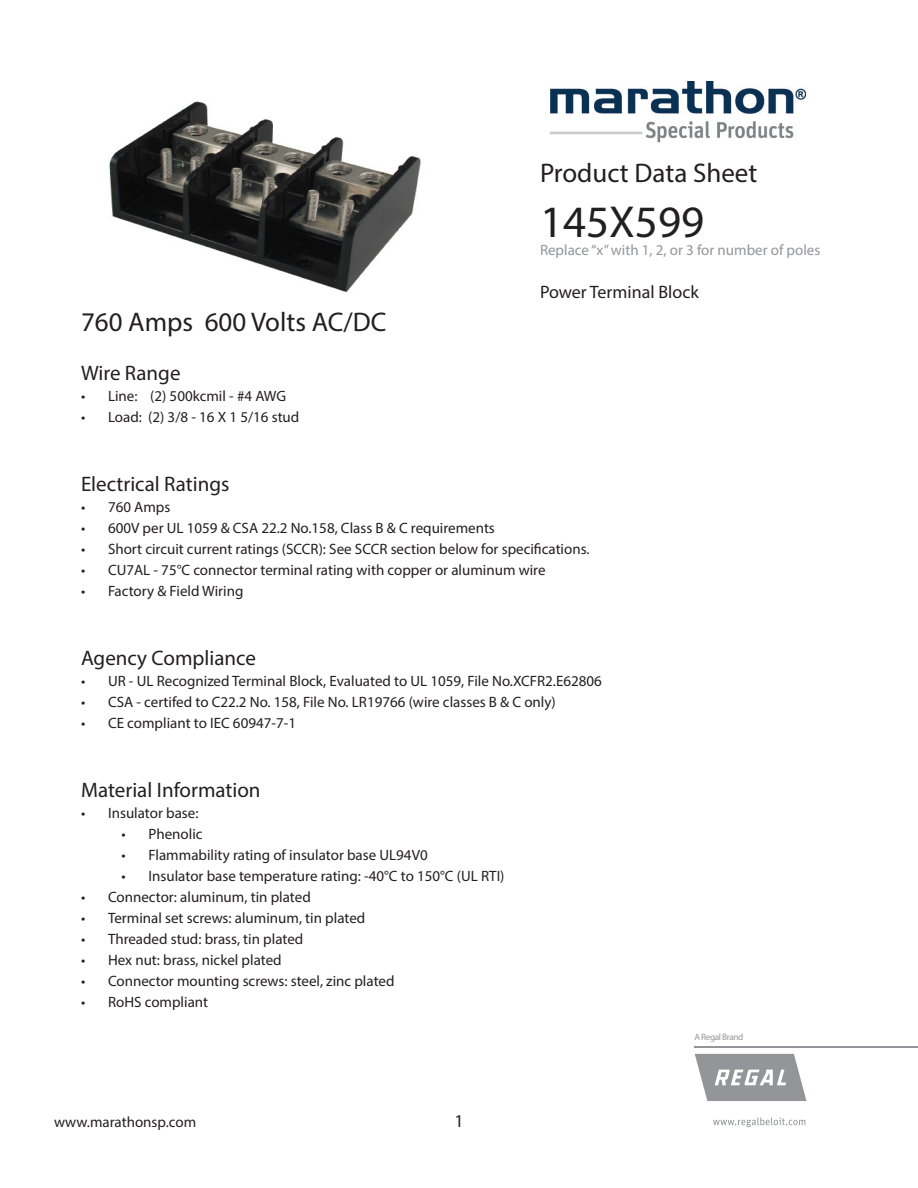
<style>
.page{position:relative;width:918px;height:1188px;background:#fff}
.page>*{position:absolute;margin:0;border:0;box-sizing:border-box;transform-origin:0 0}
.t1{font:45px "Myriad Pro";color:#231f20}
.t2{font:27px "Myriad Pro";color:#231f20}
.t3{font:21px "Myriad Pro";color:#231f20}
.t4{font:18px "Myriad Pro";color:#231f20}
.t5{font:15px "Myriad Pro";color:#231f20}
.t6{font:15px "Myriad Pro";color:#949599}
.t7{font:9.15px "Myriad Pro";letter-spacing:-.04em;color:#939598}
</style>
<div class="page">
<img style="left:550px;top:81px;width:256px;height:62px">
<hr style="left:695px;top:1046px;width:223px;height:1px;background:#939598">
<svg style="left:695px;top:1054px;width:111px;height:47px"></svg>
<svg style="left:713px;top:1118px;width:92px;height:9px"></svg>
<img style="left:109px;top:101px;width:312px;height:191px">
<h2 class="t2" style="left:540px;top:157px;width:219px">Product Data Sheet</h2>
<p class="t2" style="left:81px;top:305px;width:307px">760 Amps 600 Volts AC/DC</p>
<p class="t3" style="left:81px;top:360px;width:101px">Wire Range</p>
<p class="t5" style="left:81px;top:387px;width:207px">• Line: (2) 500kcmil - #4 AWG</p>
<p class="t5" style="left:81px;top:408px;width:220px">• Load: (2) 3/8 - 16 X 1 5/16 stud</p>
<p class="t1" style="left:540px;top:194px;width:166px">145X599</p>
<p class="t6" style="left:540px;top:241px;width:282px">Replace “x” with 1, 2, or 3 for number of poles</p>
<p class="t4" style="left:540px;top:281px;width:160px">Power Terminal Block</p>
<p class="t3" style="left:81px;top:471px;width:150px">Electrical Ratings</p>
<p class="t5" style="left:81px;top:498px;width:91px">• 760 Amps</p>
<p class="t5" style="left:81px;top:519px;width:415px">• 600V per UL 1059 &amp; CSA 22.2 No.158, Class B &amp; C requirements</p>
<p class="t5" style="left:81px;top:540px;width:510px">• Short circuit current ratings (SCCR): See SCCR section below for specifications.</p>
<p class="t5" style="left:81px;top:561px;width:466px">• CU7AL - 75°C connector terminal rating with copper or aluminum wire</p>
<p class="t5" style="left:81px;top:582px;width:164px">• Factory &amp; Field Wiring</p>
<p class="t3" style="left:81px;top:645px;width:177px">Agency Compliance</p>
<p class="t5" style="left:81px;top:672px;width:522px">• UR - UL Recognized Terminal Block, Evaluated to UL 1059, File No.XCFR2.E62806</p>
<p class="t5" style="left:81px;top:693px;width:476px">• CSA - certifed to C22.2 No. 158, File No. LR19766 (wire classes B &amp; C only)</p>
<p class="t5" style="left:81px;top:714px;width:217px">• CE compliant to IEC 60947-7-1</p>
<p class="t3" style="left:81px;top:777px;width:181px">Material Information</p>
<p class="t5" style="left:81px;top:804px;width:119px">• Insulator base:</p>
<p class="t5" style="left:122px;top:825px;width:83px">• Phenolic</p>
<p class="t5" style="left:122px;top:846px;width:308px">• Flammability rating of insulator base UL94V0</p>
<p class="t5" style="left:122px;top:867px;width:385px">• Insulator base temperature rating: -40°C to 150°C (UL RTI)</p>
<p class="t5" style="left:81px;top:888px;width:231px">• Connector: aluminum, tin plated</p>
<p class="t5" style="left:81px;top:909px;width:286px">• Terminal set screws: aluminum, tin plated</p>
<p class="t5" style="left:81px;top:930px;width:224px">• Threaded stud: brass, tin plated</p>
<p class="t5" style="left:81px;top:951px;width:202px">• Hex nut: brass, nickel plated</p>
<p class="t5" style="left:81px;top:972px;width:315px">• Connector mounting screws: steel, zinc plated</p>
<p class="t5" style="left:81px;top:993px;width:129px">• RoHS compliant</p>
<p class="t5" style="left:54px;top:1113px;width:144px">www.marathonsp.com</p>
<p class="t4" style="left:454px;top:1110px;width:11px">1</p>
<p class="t7" style="left:694px;top:1031px;width:51px">A Regal Brand</p>
</div>
